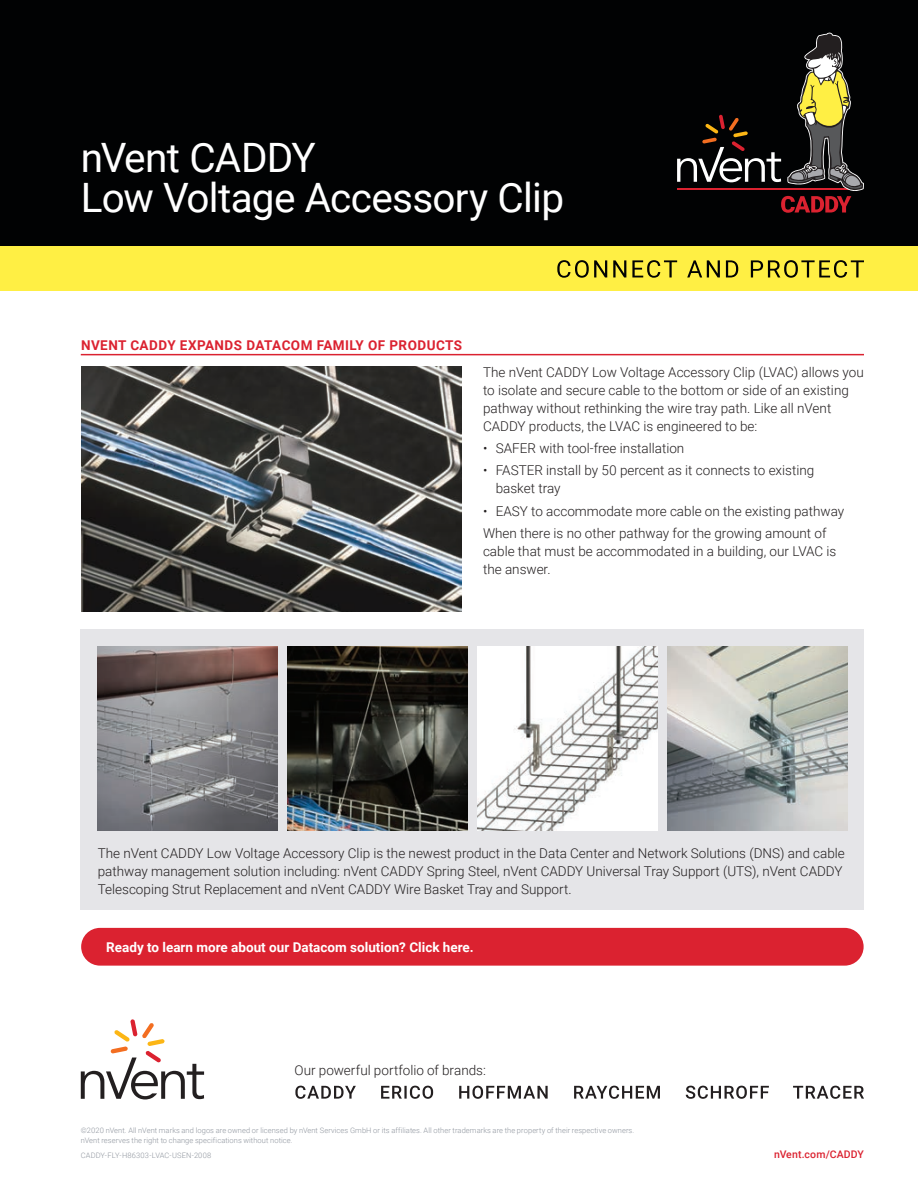
<style>
.page{position:relative;width:918px;height:1188px;background:#fff}
.page>*{position:absolute;margin:0;border:0;box-sizing:border-box;transform-origin:0 0}
.Title_Product_Name{font:40.5px/40.5px "Roboto";letter-spacing:-.02em;color:#fff}
.Bodytext_2{font:300 13.5px/18px "Roboto";color:#231f20}
.Bodytext_1{font:300 13.5px/18px "Roboto";color:#231f20}
.Bodytext_1-2{font:700 13.5px "Roboto";color:#fff}
.Subhead{font:700 13.5px "Roboto";letter-spacing:.035em;color:#db2230}
.t1{font:500 10.5px "Roboto";letter-spacing:.015em;color:#db2230}
.t2{font:300 7.5px/10.5px "Roboto";letter-spacing:.01em;color:#8f959e}
</style>
<div class="page">
<svg style="left:295px;top:1086px;width:569px;height:13px"></svg>
<svg style="left:81px;top:1019px;width:123px;height:80px"></svg>
<div style="left:0;top:0;width:918px;height:246px;background:#010203"></div>
<div style="left:0;top:246px;width:918px;height:45px;background:#ffef44"></div>
<svg style="left:557px;top:260px;width:307px;height:18px"></svg>
<svg style="left:677px;top:33px;width:187px;height:180px"></svg>
<hr style="left:81px;top:354px;width:783px;height:1px;background:#db2230">
<div style="left:81px;top:630px;width:783px;height:280px;background:#e5e5e8"></div>
<div style="left:81px;top:928px;width:783px;height:38px;background:#db2230;border-radius:19px"></div>
<img style="left:98px;top:646px;width:180px;height:185px">
<img style="left:287px;top:646px;width:181px;height:185px">
<img style="left:478px;top:646px;width:180px;height:185px">
<img style="left:668px;top:646px;width:180px;height:185px">
<img style="left:81px;top:367px;width:381px;height:245px">
<p class="Title_Product_Name" style="left:81px;top:136px;width:485px">nVent CADDY<br>Low Voltage Accessory Clip</p>
<p class="Subhead" style="left:81px;top:335px;width:383px">NVENT CADDY EXPANDS DATACOM FAMILY OF PRODUCTS</p>
<p class="Bodytext_1" style="left:483px;top:362px;width:382px">The nVent CADDY Low Voltage Accessory Clip (LVAC) allows you to isolate and secure cable to the bottom or side of an existing pathway without rethinking the wire tray path. Like all nVent CADDY products, the LVAC is engineered to be:</p>
<p class="Bodytext_2" style="left:483px;top:439px;width:203px">• SAFER with tool-free installation</p>
<p class="Bodytext_2" style="left:496px;top:461px;width:320px;text-indent:-13px">• FASTER install by 50 percent as it connects to existing basket tray</p>
<p class="Bodytext_2" style="left:483px;top:501px;width:363px">• EASY to accommodate more cable on the existing pathway</p>
<p class="Bodytext_1" style="left:483px;top:523px;width:355px">When there is no other pathway for the growing amount of cable that must be accommodated in a building, our LVAC is the answer.</p>
<p class="Bodytext_2" style="left:98px;top:844px;width:749px">The nVent CADDY Low Voltage Accessory Clip is the newest product in the Data Center and Network Solutions (DNS) and cable pathway management solution including: nVent CADDY Spring Steel, nVent CADDY Universal Tray Support (UTS), nVent CADDY<br>Telescoping Strut Replacement and nVent CADDY Wire Basket Tray and Support.</p>
<p class="Bodytext_1-2" style="left:106px;top:938px;width:369px">Ready to learn more about our Datacom solution? Click here.</p>
<p class="Bodytext_2" style="left:295px;top:1061px;width:193px">Our powerful portfolio of brands:</p>
<p class="t2" style="left:81px;top:1125px;width:555px">©2020 nVent. All nVent marks and logos are owned or licensed by nVent Services GmbH or its affiliates. All other trademarks are the property of their respective owners. nVent reserves the right to change specifications without notice.</p>
<p class="t2" style="left:81px;top:1150px;width:132px">CADDY-FLY-H86303-LVAC-USEN-2008</p>
<p class="t1" style="left:774px;top:1147px;width:91px">nVent.com/CADDY</p>
</div>
